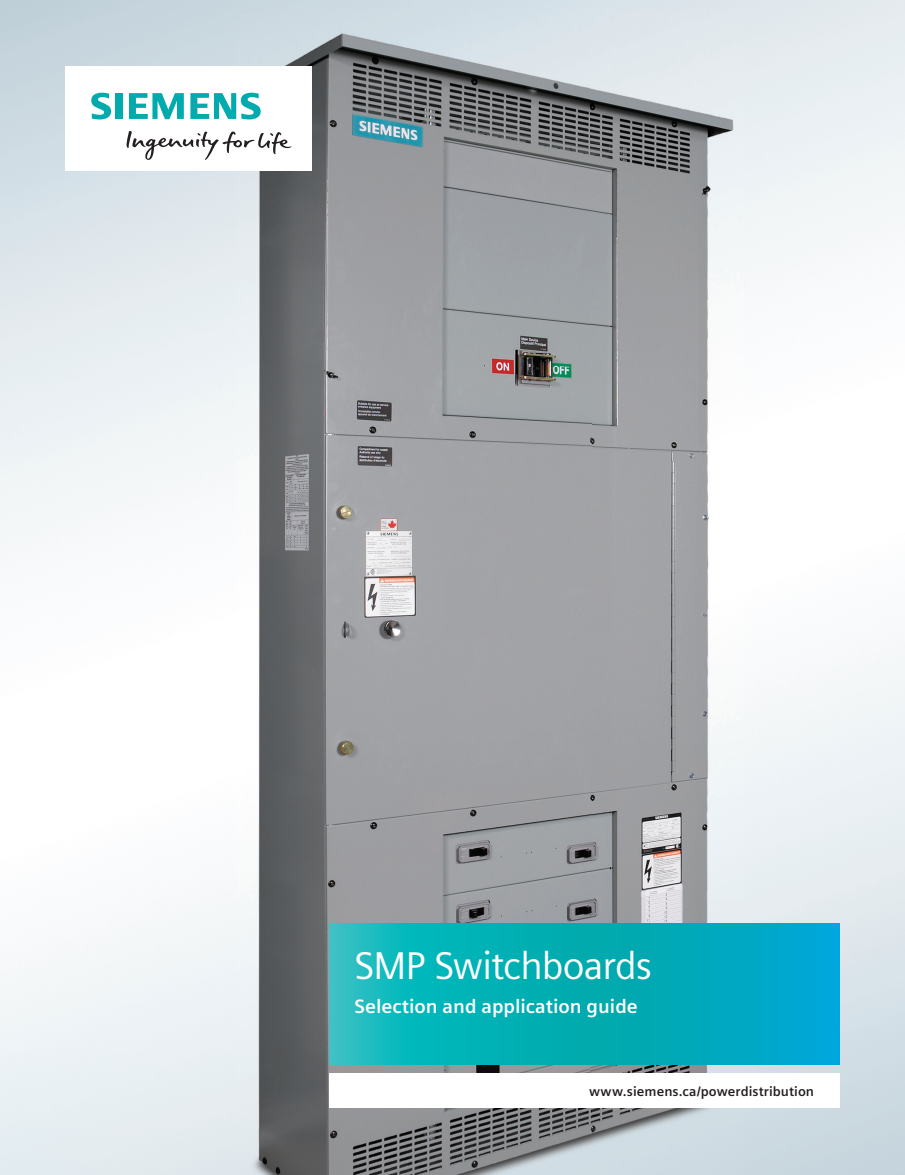
<style>
.page{position:relative;width:905px;height:1175px;background:#fff}
.page>*{position:absolute;margin:0;border:0;box-sizing:border-box;transform-origin:0 0}
.t1{font:38.55px "Siemens Sans OT";letter-spacing:-.025em;color:#fff}
.t2{font:700 19.35px "Siemens Sans OT";color:#fff}
.t3{font:700 13.35px "Siemens Sans OT";letter-spacing:.005em;color:#231f20}
</style>
<div class="page">
<img style="left:743px;top:37px;width:162px;height:1138px">
<img style="left:236px;top:9px;width:507px;height:1166px">
<div style="left:65px;top:67px;width:247px;height:104px;background:#fff"></div>
<svg style="left:126px;top:131px;width:165px;height:29px"></svg>
<svg style="left:91px;top:93px;width:31px;height:26px"></svg>
<svg style="left:129px;top:93px;width:55px;height:26px"></svg>
<svg style="left:190px;top:93px;width:71px;height:26px"></svg>
<div style="left:329px;top:1073px;width:510px;height:35px;background:#fff"></div>
<svg style="left:329px;top:923px;width:510px;height:141px"></svg>
<h1 class="t1" style="left:354px;top:943px;width:299px">SMP Switchboards</h1>
<h2 class="t2" style="left:354px;top:995px;width:285px">Selection and application guide</h2>
<p class="t3" style="left:589px;top:1083px;width:226px">www.siemens.ca/powerdistribution</p>
</div>
